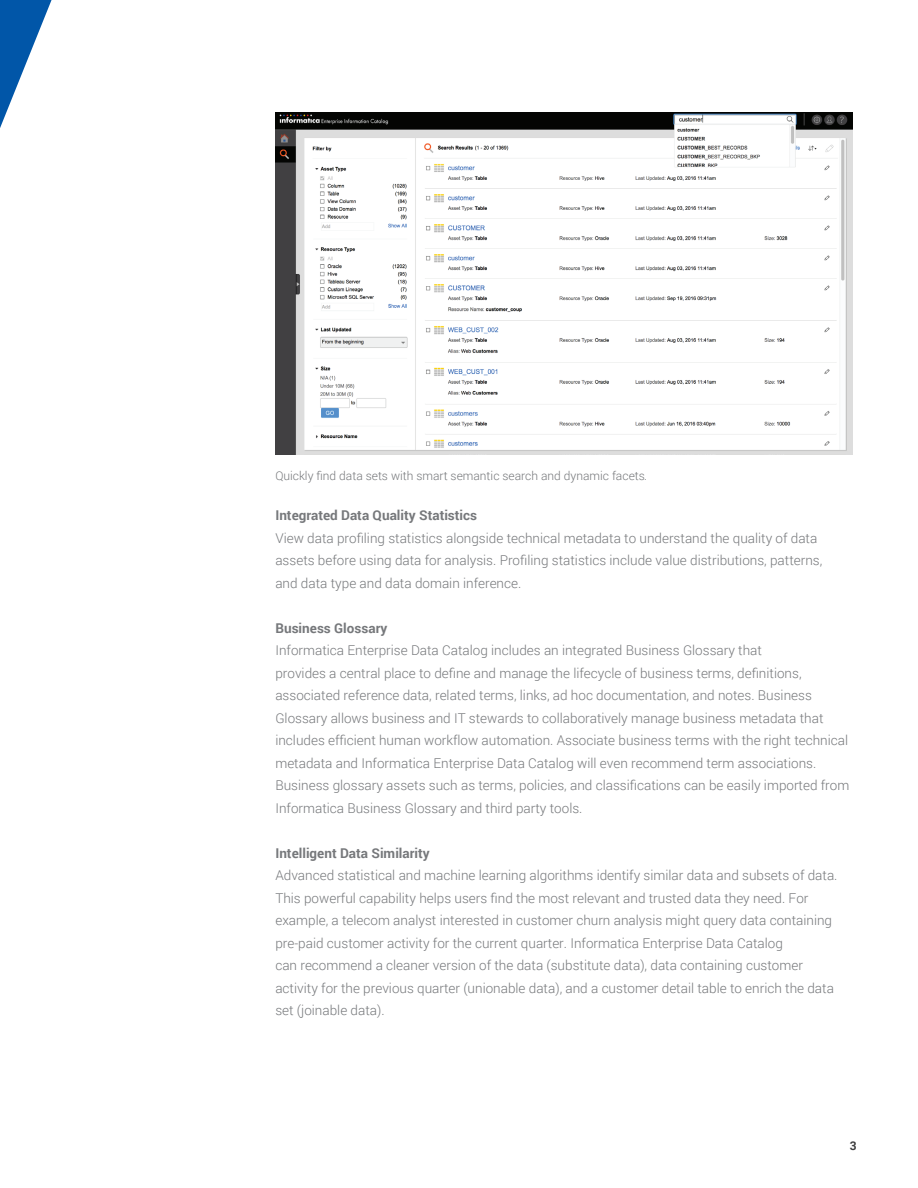
<style>
.page{position:relative;width:918px;height:1188px;background:#fff}
.page>*{position:absolute;margin:0;border:0;box-sizing:border-box;transform-origin:0 0}
.t1{font:300 13.5px/22.5px "Roboto";color:#76787b}
.t2{font:700 13.5px "Roboto";color:#76787b}
.t3{font:300 12px "Roboto";color:#76787b}
.t4{font:700 12px "Roboto";color:#3e3e3f}
.s1{font-style:italic}
</style>
<div class="page">
<svg style="left:0;top:0;width:52px;height:128px"></svg>
<img style="left:275px;top:113px;width:578px;height:342px">
<p class="t3" style="left:275px;top:467px;width:374px">Quickly find data sets with smart semantic search and dynamic facets<span class="s1">.</span></p>
<p class="t2" style="left:275px;top:506px;width:203px">Integrated Data Quality Statistics</p>
<p class="t1" style="left:275px;top:526px;width:548px">View data profiling statistics alongside technical metadata to understand the quality of data assets before using data for analysis. Profiling statistics include value distributions, patterns, and data type and data domain inference.</p>
<p class="t2" style="left:275px;top:619px;width:113px">Business Glossary</p>
<p class="t1" style="left:275px;top:639px;width:575px">Informatica Enterprise Data Catalog includes an integrated Business Glossary that<br>provides a central place to define and manage the lifecycle of business terms, definitions, associated reference data, related terms, links, ad hoc documentation, and notes. Business Glossary allows business and IT stewards to collaboratively manage business metadata that includes efficient human workflow automation. Associate business terms with the right technical metadata and Informatica Enterprise Data Catalog will even recommend term associations.<br>Business glossary assets such as terms, policies, and classifications can be easily imported from Informatica Business Glossary and third party tools.</p>
<p class="t2" style="left:275px;top:844px;width:156px">Intelligent Data Similarity</p>
<p class="t1" style="left:275px;top:864px;width:564px">Advanced statistical and machine learning algorithms identify similar data and subsets of data.<br>This powerful capability helps users find the most relevant and trusted data they need. For example, a telecom analyst interested in customer churn analysis might query data containing pre-paid customer activity for the current quarter. Informatica Enterprise Data Catalog<br>can recommend a cleaner version of the data (substitute data), data containing customer activity for the previous quarter (unionable data), and a customer detail table to enrich the data set (joinable data).</p>
<p class="t4" style="left:850px;top:1138px;width:8px">3</p>
</div>
